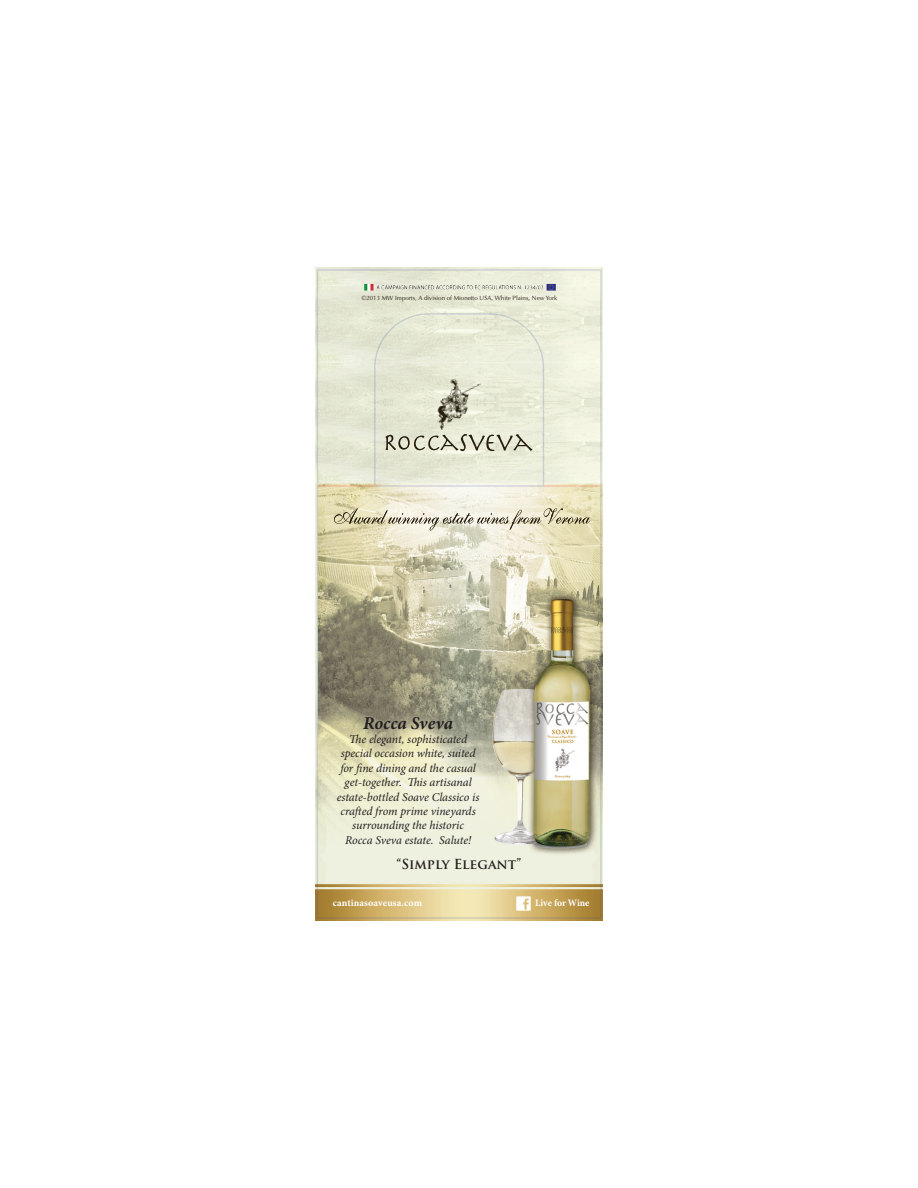
<style>
.page{position:relative;width:918px;height:1188px;background:#fff}
.page>*{position:absolute;margin:0;border:0;box-sizing:border-box;transform-origin:0 0}
.t1{font:italic 700 18px "Minion Pro";color:#231f20}
.t2{font:700 13.5px "Trajan Pro";color:#231f20}
.t3{font:italic 12px/14.4px "Minion Pro";letter-spacing:-.01em;color:#231f20;text-align:center}
.t4{font:700 9.9px "Minion Pro";letter-spacing:.005em;color:#fff}
.t5{font:6.15px "Optima CE";letter-spacing:.005em;color:#261c12}
</style>
<div class="page">
<img style="left:315px;top:268px;width:288px;height:652px">
<hr style="left:317px;top:270px;width:1px;height:648px;background:#3a54a4">
<hr style="left:317px;top:269px;width:284px;height:2px;background:#3a54a4">
<hr style="left:374px;top:368px;width:2px;height:118px;background:#3a54a4">
<hr style="left:600px;top:270px;width:2px;height:648px;background:#3a54a4">
<svg style="left:373px;top:312px;width:57px;height:57px;background:#e2e5d2"></svg>
<hr style="left:429px;top:313px;width:60px;height:2px;background:#3a54a4">
<svg style="left:488px;top:312px;width:57px;height:57px;background:#e8ebd8"></svg>
<hr style="left:543px;top:368px;width:1px;height:118px;background:#3a54a4">
<hr style="left:375px;top:485px;width:168px;height:2px;background:#3a54a4">
<hr style="left:317px;top:485px;width:58px;height:2px;background:#ee2123">
<hr style="left:544px;top:485px;width:57px;height:2px;background:#ee2123">
<hr style="left:317px;top:917px;width:284px;height:2px;background:#3a54a4">
<svg style="left:386px;top:434px;width:146px;height:17px;background:#bebeac"></svg>
<img style="left:430px;top:374px;width:59px;height:56px">
<svg style="left:334px;top:508px;width:256px;height:22px;background:#d4cfb7"></svg>
<svg style="left:516px;top:896px;width:15px;height:15px"></svg>
<img style="left:360px;top:280px;width:199px;height:15px">
<p class="t5" style="left:362px;top:294px;width:197px">©2013 MW Imports, A division of Mionetto USA, White Plains, New York</p>
<p class="t1" style="left:363px;top:710px;width:92px">Rocca Sveva</p>
<p class="t3" style="left:337px;top:732px;width:144px">The elegant, sophisticated special occasion white, suited for fine dining and the casual get-together. This artisanal estate-bottled Soave Classico is crafted from prime vineyards surrounding the historic</p>
<p class="t3" style="left:345px;top:833px;width:128px">Rocca Sveva estate. Salute!</p>
<p class="t2" style="left:397px;top:855px;width:126px">“Simply Elegant”</p>
<p class="t4" style="left:333px;top:896px;width:91px">cantinasoaveusa.com</p>
<p class="t4" style="left:535px;top:896px;width:56px">Live for Wine</p>
</div>
